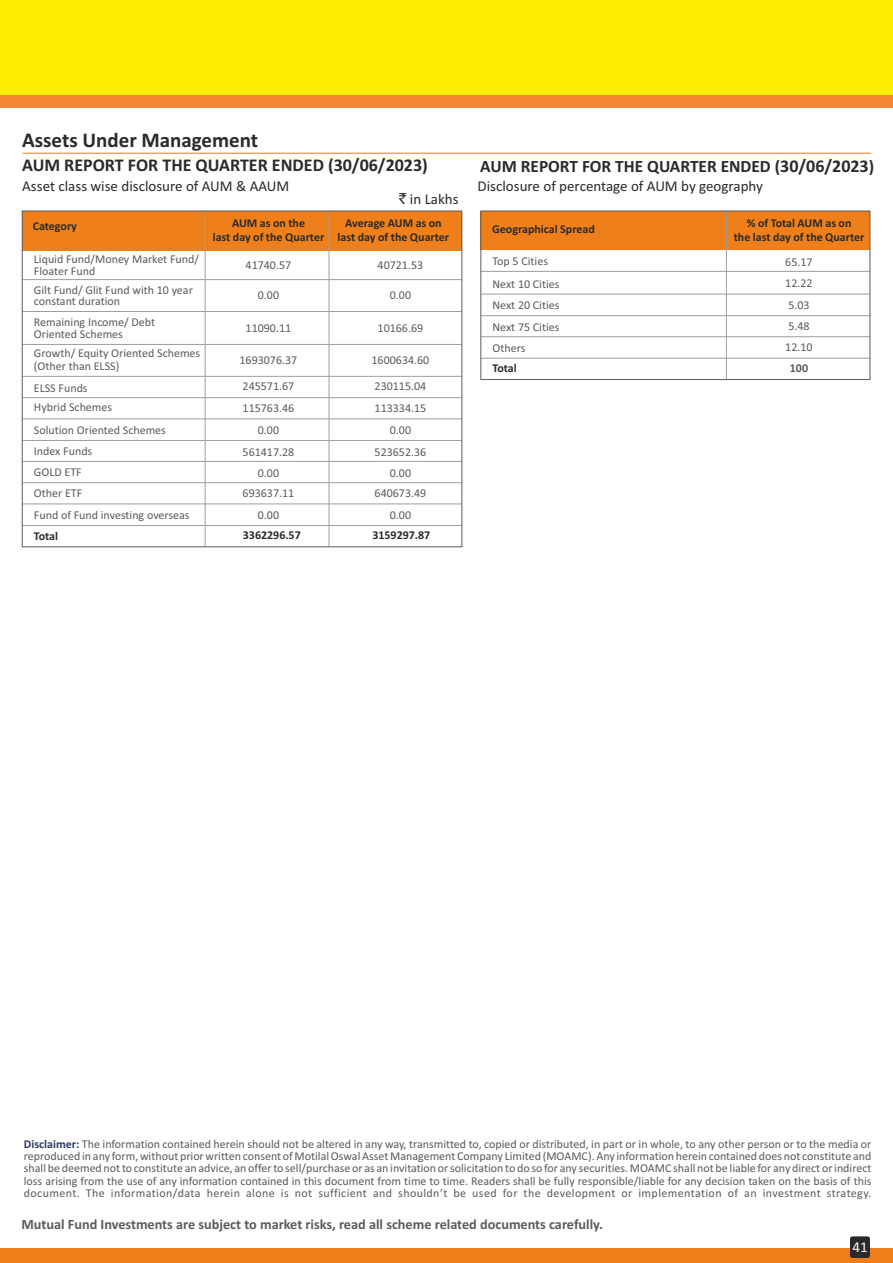
<style>
.page{position:relative;width:893px;height:1263px;background:#fff}
.page>*{position:absolute;margin:0;border:0;box-sizing:border-box;transform-origin:0 0}
.t1{font:700 21px "Calibri";color:#2b2a29}
.t2{font:700 18px "Calibri";color:#2b2a29}
.t3{font:700 17.4px "Calibri";color:#2b2a29}
.t4{font:15px "Calibri";color:#2b2a29}
.t5{font:15px "Calibri";color:#fff}
.t6{font:700 14.25px "Calibri";color:#5b5b5b}
.t7{font:12px/21.3px "Calibri";color:#5b5b5b}
.t8{font:700 12px/14.7px "Calibri";color:#2b2a29;text-align:center}
.t9{font:700 12px "Calibri";color:#5b5b5b}
.s1{font-family:"Rupee Foradian"}
.s2{font-size:18px}
.s3{font-weight:700;color:#303a5d}
</style>
<div class="page">
<hr style="left:22px;top:248px;width:440px;height:2px;background:#ef7f1a">
<div style="left:22px;top:211px;width:440px;height:38px;background:#ef7f1a"></div>
<div style="left:0;top:1248px;width:893px;height:15px;background:#ef7f1a"></div>
<div style="left:850px;top:1236px;width:20px;height:22px;background:#2b2a29;border-radius:3px"></div>
<hr style="left:23px;top:153px;width:848px;height:1px;background:#ef7f1a">
<hr style="left:329px;top:211px;width:1px;height:336px;background:#9d9e9e">
<hr style="left:205px;top:211px;width:1px;height:336px;background:#9d9e9e">
<div style="left:481px;top:211px;width:389px;height:38px;background:#ef7f1a"></div>
<hr style="left:726px;top:211px;width:1px;height:168px;background:#9d9e9e">
<div style="left:0;top:0;width:893px;height:97px;background:#ffed00"></div>
<div style="left:0;top:96px;width:893px;height:12px;background:#f58634"></div>
<hr style="left:22px;top:279px;width:440px;height:1px;background:#9d9e9e">
<hr style="left:22px;top:311px;width:440px;height:1px;background:#9d9e9e">
<hr style="left:22px;top:344px;width:440px;height:1px;background:#9d9e9e">
<hr style="left:22px;top:376px;width:440px;height:1px;background:#9d9e9e">
<hr style="left:22px;top:397px;width:440px;height:1px;background:#9d9e9e">
<hr style="left:22px;top:418px;width:440px;height:1px;background:#9d9e9e">
<hr style="left:22px;top:440px;width:440px;height:1px;background:#9d9e9e">
<hr style="left:22px;top:461px;width:440px;height:1px;background:#9d9e9e">
<hr style="left:22px;top:482px;width:440px;height:1px;background:#9d9e9e">
<hr style="left:22px;top:503px;width:440px;height:1px;background:#9d9e9e">
<hr style="left:22px;top:525px;width:440px;height:1px;background:#9d9e9e">
<div style="left:22px;top:211px;width:440px;height:336px;border:1px solid #5b5b5b"></div>
<hr style="left:481px;top:271px;width:389px;height:1px;background:#9d9e9e">
<hr style="left:481px;top:294px;width:389px;height:1px;background:#9d9e9e">
<hr style="left:481px;top:315px;width:389px;height:1px;background:#9d9e9e">
<hr style="left:481px;top:336px;width:389px;height:1px;background:#9d9e9e">
<hr style="left:481px;top:358px;width:389px;height:1px;background:#9d9e9e">
<div style="left:481px;top:211px;width:389px;height:169px;border:1px solid #5b5b5b"></div>
<h1 class="t1" style="left:22px;top:131px;width:238px">Assets Under Management</h1>
<h2 class="t2" style="left:22px;top:158px;width:407px">AUM REPORT FOR THE QUARTER ENDED (30/06/2023)</h2>
<p class="t4" style="left:22px;top:179px;width:269px">Asset class wise disclosure of AUM &amp; AAUM</p>
<p class="t4" style="left:399px;top:193px;width:61px"><span class="s1">`</span> in Lakhs</p>
<p class="t8" style="left:33px;top:219px;width:46px">Category</p>
<p class="t8" style="left:213px;top:216px;width:113px">AUM as on the<br>last day of the Quarter</p>
<p class="t8" style="left:338px;top:216px;width:113px">Average AUM as on last day of the Quarter</p>
<p class="t7" style="left:34px;top:255px;width:167px;line-height:11.2px">Liquid Fund/Money Market Fund/<br>Floater Fund</p>
<p class="t7" style="left:34px;top:286px;width:160px;line-height:10.9px">Gilt Fund/ Glit Fund with 10 year constant duration</p>
<p class="t7" style="left:34px;top:317px;width:123px;line-height:11.7px">Remaining Income/ Debt<br>Oriented Schemes</p>
<p class="t7" style="left:34px;top:348px;width:168px;line-height:12.9px">Growth/ Equity Oriented Schemes (Other than ELSS)</p>
<p class="t7" style="left:34px;top:379px;width:80px;line-height:19.4px">ELSS Funds<br>Hybrid Schemes</p>
<p class="t7" style="left:34px;top:420px;width:134px">Solution Oriented Schemes<br>Index Funds<br>GOLD ETF</p>
<p class="t7" style="left:34px;top:483px;width:157px">Other ETF<br>Fund of Fund investing overseas</p>
<p class="t8" style="left:34px;top:530px;width:26px">Total</p>
<p class="t7" style="left:246px;top:255px;width:47px">41740.57</p>
<p class="t7" style="left:378px;top:255px;width:47px">40721.53</p>
<p class="t7" style="left:258px;top:286px;width:23px">0.00</p>
<p class="t7" style="left:390px;top:286px;width:23px">0.00</p>
<p class="t7" style="left:246px;top:318px;width:47px">11090.11</p>
<p class="t7" style="left:378px;top:318px;width:47px">10166.69</p>
<p class="t7" style="left:240px;top:350px;width:59px">1693076.37</p>
<p class="t7" style="left:372px;top:350px;width:59px">1600634.60</p>
<p class="t7" style="left:243px;top:377px;width:53px">245571.67</p>
<p class="t7" style="left:375px;top:377px;width:53px">230115.04</p>
<p class="t7" style="left:243px;top:398px;width:53px">115763.46</p>
<p class="t7" style="left:375px;top:398px;width:53px">113334.15</p>
<p class="t7" style="left:258px;top:420px;width:23px">0.00</p>
<p class="t7" style="left:390px;top:420px;width:23px">0.00</p>
<p class="t7" style="left:243px;top:442px;width:53px">561417.28</p>
<p class="t7" style="left:375px;top:442px;width:53px">523652.36</p>
<p class="t7" style="left:258px;top:463px;width:23px">0.00</p>
<p class="t7" style="left:390px;top:463px;width:23px">0.00</p>
<p class="t7" style="left:243px;top:483px;width:53px">693637.11</p>
<p class="t7" style="left:375px;top:483px;width:53px">640673.49</p>
<p class="t7" style="left:258px;top:505px;width:23px">0.00</p>
<p class="t7" style="left:390px;top:505px;width:23px">0.00</p>
<p class="t8" style="left:243px;top:529px;width:59px">3362296.57</p>
<p class="t8" style="left:372px;top:529px;width:59px">3159297.87</p>
<h3 class="t3" style="left:480px;top:159px;width:395px">AUM REPORT FOR THE QUARTER ENDED (<span class="s2">30/06/2023</span>)</h3>
<p class="t4" style="left:478px;top:179px;width:287px">Disclosure of percentage of AUM by geography</p>
<p class="t8" style="left:492px;top:223px;width:104px">Geographical Spread</p>
<p class="t8" style="left:734px;top:216px;width:132px">% of Total AUM as on<br>the last day of the Quarter</p>
<p class="t7" style="left:492px;top:274px;width:68px;text-align:justify">Next 10 Cities Next 20 Cities Next 75 Cities Others</p>
<p class="t8" style="left:492px;top:362px;width:26px">Total</p>
<p class="t7" style="left:492px;top:251px;width:57px">Top 5 Cities</p>
<p class="t7" style="left:785px;top:252px;width:29px">65.17<br>12.22<br>5.03<br>5.48<br>12.10</p>
<p class="t9" style="left:790px;top:363px;width:20px">100</p>
<p class="t7" style="left:24px;top:1139px;width:849px;line-height:12.3px;text-align:justify"><span class="s3">Disclaimer:</span> The information contained herein should not be altered in any way, transmitted to, copied or distributed, in part or in whole, to any other person or to the media or reproduced in any form, without prior written consent of Motilal Oswal Asset Management Company Limited (MOAMC). Any information herein contained does not constitute and shall be deemed not to constitute an advice, an offer to sell/purchase or as an invitation or solicitation to do so for any securities. MOAMC shall not be liable for any direct or indirect loss arising from the use of any information contained in this document from time to time. Readers shall be fully responsible/liable for any decision taken on the basis of this document. The information/data herein alone is not sufficient and shouldn’t be used for the development or implementation of an investment strategy.</p>
<p class="t6" style="left:21px;top:1218px;width:583px">Mutual Fund Investments are subject to market risks, read all scheme related documents carefully.</p>
<p class="t5" style="left:853px;top:1241px;width:17px">41</p>
</div>
